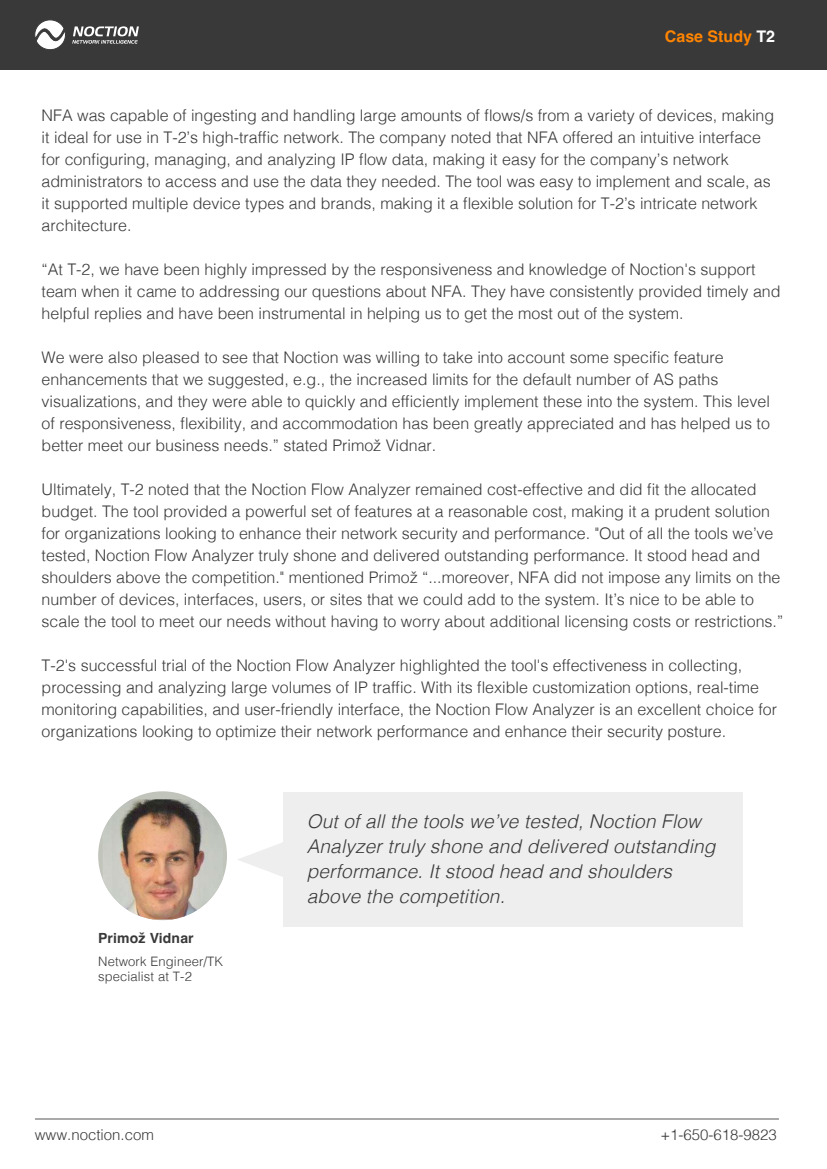
<style>
.page{position:relative;width:827px;height:1169px;background:#fff}
.page>*{position:absolute;margin:0;border:0;box-sizing:border-box;transform-origin:0 0}
.t1{font:italic 300 19px/25px "Helvetica";letter-spacing:.01em;color:#393939}
.t2{font:300 16px/22px "Helvetica";color:#393939}
.t3{font:700 16px "Helvetica";color:#ff8400}
.t4{font:300 15px "Helvetica";color:#393939}
.t5{font:700 14px "Helvetica";letter-spacing:.01em;color:#393939}
.t6{font:300 13px/15.6px "Helvetica";letter-spacing:.01em;color:#393939}
.s1{color:#fff}
</style>
<div class="page">
<div style="left:0;top:0;width:827px;height:70px;background:#393939"></div>
<svg style="left:34px;top:20px;width:105px;height:30px"></svg>
<svg style="left:238px;top:842px;width:45px;height:35px"></svg>
<div style="left:283px;top:793px;width:460px;height:134px;background:#eee"></div>
<div style="left:98px;top:791px;width:129px;height:129px;background:#c1c4bb;border-radius:50%"></div>
<img style="left:103px;top:799px;width:120px;height:120px">
<hr style="left:35px;top:1118px;width:743px;height:1px;background:#aaa">
<p class="t3" style="left:665px;top:27px;width:112px">Case Study <span class="s1">T2</span></p>
<p class="t2" style="left:42px;top:103px;width:734px">NFA was capable of ingesting and handling large amounts of flows/s from a variety of devices, making it ideal for use in T-2’s high-traffic network. The company noted that NFA offered an intuitive interface for configuring, managing, and analyzing IP flow data, making it easy for the company’s network administrators to access and use the data they needed. The tool was easy to implement and scale, as it supported multiple device types and brands, making it a flexible solution for T-2’s intricate network architecture.</p>
<p class="t2" style="left:42px;top:257px;width:740px">“At T-2, we have been highly impressed by the responsiveness and knowledge of Noction's support team when it came to addressing our questions about NFA. They have consistently provided timely and helpful replies and have been instrumental in helping us to get the most out of the system.</p>
<p class="t2" style="left:42px;top:345px;width:730px">We were also pleased to see that Noction was willing to take into account some specific feature enhancements that we suggested, e.g., the increased limits for the default number of AS paths visualizations, and they were able to quickly and efficiently implement these into the system. This level of responsiveness, flexibility, and accommodation has been greatly appreciated and has helped us to better meet our business needs.” stated Primož Vidnar.</p>
<p class="t2" style="left:42px;top:477px;width:743px">Ultimately, T-2 noted that the Noction Flow Analyzer remained cost-effective and did fit the allocated budget. The tool provided a powerful set of features at a reasonable cost, making it a prudent solution for organizations looking to enhance their network security and performance. "Out of all the tools we’ve tested, Noction Flow Analyzer truly shone and delivered outstanding performance. It stood head and shoulders above the competition." mentioned Primož “...moreover, NFA did not impose any limits on the number of devices, interfaces, users, or sites that we could add to the system. It’s nice to be able to scale the tool to meet our needs without having to worry about additional licensing costs or restrictions.”</p>
<p class="t2" style="left:42px;top:653px;width:737px">T-2's successful trial of the Noction Flow Analyzer highlighted the tool's effectiveness in collecting, processing and analyzing large volumes of IP traffic. With its flexible customization options, real-time monitoring capabilities, and user-friendly interface, the Noction Flow Analyzer is an excellent choice for organizations looking to optimize their network performance and enhance their security posture.</p>
<p class="t5" style="left:98px;top:930px;width:97px">Primož Vidnar</p>
<p class="t6" style="left:98px;top:952px;width:127px">Network Engineer/TK specialist at T-2</p>
<p class="t1" style="left:307px;top:808px;width:410px">Out of all the tools we’ve tested, Noction Flow Analyzer truly shone and delivered outstanding performance. It stood head and shoulders above the competition.</p>
<p class="t4" style="left:35px;top:1122px;width:121px">www.noction.com</p>
<p class="t4" style="left:660px;top:1122px;width:118px">+1-650-618-9823</p>
</div>
